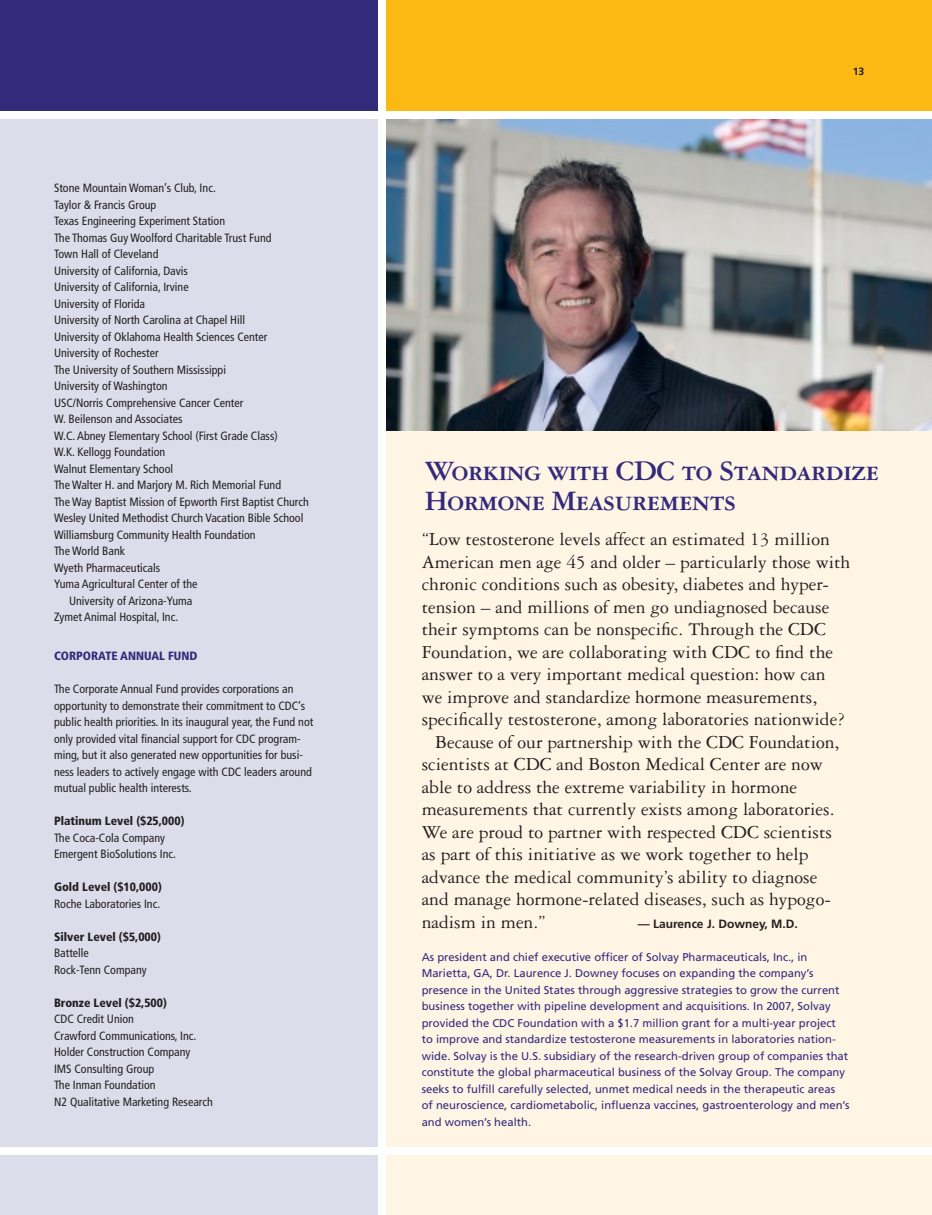
<style>
.page{position:relative;width:932px;height:1215px;background:#fff}
.page>*{position:absolute;margin:0;border:0;box-sizing:border-box;transform-origin:0 0}
.t1{font:700 29.85px/29.8px "Garamond 3 LT Std";letter-spacing:-.015em;color:#342a7b}
.t2{font:19.5px "Garamond 3 LT Std";color:#231f20}
.t3{font:condensed 12px/16.5px "Frutiger LT Std";color:#231f20}
.t4{font:900 condensed 12px "Frutiger LT Std";color:#231f20}
.t5{font:700 12px "Frutiger LT Std";color:#231f20}
.t6{font:900 condensed 12px "Frutiger LT Std";color:#342a7b}
.t7{font:11.25px/16.5px "Frutiger LT Std";color:#342a7b}
.t8{font:700 10.5px "Frutiger LT Std";color:#231f20}
</style>
<div class="page">
<div style="left:0;top:104px;width:453px;height:1111px;background:#dddceb"></div>
<div style="left:0;top:0;width:453px;height:112px;background:#342a7b"></div>
<div style="left:378px;top:0;width:554px;height:112px;background:#fdb913"></div>
<div style="left:378px;top:120px;width:554px;height:1095px;background:#fff5e5"></div>
<img style="left:386px;top:118px;width:545px;height:312px">
<div style="left:0;top:111px;width:932px;height:7px;background:#fff"></div>
<div style="left:0;top:1148px;width:932px;height:7px;background:#fff"></div>
<div style="left:378px;top:0;width:8px;height:1215px;background:#fff"></div>
<p class="t3" style="left:54px;top:180px;width:163px">Stone Mountain Woman’s Club, Inc.</p>
<p class="t3" style="left:54px;top:196px;width:104px">Taylor &amp; Francis Group</p>
<p class="t3" style="left:54px;top:213px;width:173px">Texas Engineering Experiment Station</p>
<p class="t3" style="left:54px;top:229px;width:219px">The Thomas Guy Woolford Charitable Trust Fund</p>
<p class="t3" style="left:54px;top:246px;width:106px">Town Hall of Cleveland</p>
<p class="t3" style="left:54px;top:262px;width:135px">University of California, Davis</p>
<p class="t3" style="left:54px;top:279px;width:136px">University of California, Irvine</p>
<p class="t3" style="left:54px;top:295px;width:93px">University of Florida</p>
<p class="t3" style="left:54px;top:312px;width:193px">University of North Carolina at Chapel Hill</p>
<p class="t3" style="left:54px;top:328px;width:215px">University of Oklahoma Health Sciences Center</p>
<p class="t3" style="left:54px;top:345px;width:106px">University of Rochester</p>
<p class="t3" style="left:54px;top:361px;width:173px">The University of Southern Mississippi</p>
<p class="t3" style="left:54px;top:378px;width:115px">University of Washington</p>
<p class="t3" style="left:54px;top:394px;width:191px">USC/Norris Comprehensive Cancer Center</p>
<p class="t3" style="left:54px;top:411px;width:130px">W. Beilenson and Associates</p>
<p class="t3" style="left:54px;top:427px;width:225px">W.C. Abney Elementary School (First Grade Class)</p>
<p class="t3" style="left:54px;top:444px;width:113px">W.K. Kellogg Foundation</p>
<p class="t3" style="left:54px;top:460px;width:121px">Walnut Elementary School</p>
<p class="t3" style="left:54px;top:477px;width:229px">The Walter H. and Marjory M. Rich Memorial Fund</p>
<p class="t3" style="left:54px;top:493px;width:256px">The Way Baptist Mission of Epworth First Baptist Church</p>
<p class="t3" style="left:54px;top:510px;width:251px">Wesley United Methodist Church Vacation Bible School</p>
<p class="t3" style="left:54px;top:526px;width:203px">Williamsburg Community Health Foundation</p>
<p class="t3" style="left:54px;top:543px;width:73px">The World Bank</p>
<p class="t3" style="left:54px;top:559px;width:108px">Wyeth Pharmaceuticals</p>
<p class="t3" style="left:54px;top:576px;width:145px">Yuma Agricultural Center of the</p>
<p class="t3" style="left:69px;top:592px;width:125px">University of Arizona-Yuma</p>
<p class="t3" style="left:54px;top:609px;width:126px">Zymet Animal Hospital, Inc.</p>
<p class="t6" style="left:54px;top:649px;width:15px">Corporate</p>
<p class="t6" style="left:120px;top:649px;width:77px">Annual Fund</p>
<p class="t3" style="left:54px;top:681px;width:261px">The Corporate Annual Fund provides corporations an opportunity to demonstrate their commitment to CDC’s public health priorities. In its inaugural year, the Fund not only provided vital financial support for CDC program&shy;ming, but it also generated new opportunities for busi&shy;ness leaders to actively engage with CDC leaders around mutual public health interests.</p>
<p class="t4" style="left:54px;top:814px;width:132px">Platinum Level ($25,000)</p>
<p class="t3" style="left:54px;top:829px;width:123px">The Coca-Cola Company<br>Emergent BioSolutions Inc.</p>
<p class="t4" style="left:54px;top:880px;width:109px">Gold Level ($10,000)</p>
<p class="t3" style="left:54px;top:895px;width:108px">Roche Laboratories Inc.</p>
<p class="t4" style="left:54px;top:929px;width:108px">Silver Level ($5,000)</p>
<p class="t3" style="left:54px;top:945px;width:94px">Battelle<br>Rock-Tenn Company</p>
<p class="t4" style="left:54px;top:995px;width:114px">Bronze Level ($2,500)</p>
<p class="t3" style="left:54px;top:1011px;width:160px">CDC Credit Union<br>Crawford Communications, Inc.<br>Holder Construction Company<br>IMS Consulting Group<br>The Inman Foundation<br>N2 Qualitative Marketing Research</p>
<p class="t8" style="left:852px;top:66px;width:12px">13</p>
<h1 class="t1" style="left:424px;top:456px;width:456px">Working with CDC to Standardize<br>Hormone Measurements</h1>
<h2 class="t2" style="left:422px;top:529px;width:409px">“Low testosterone levels affect an estimated 13 million</h2>
<h2 class="t2" style="left:422px;top:551px;width:430px">American men age 45 and older – particularly those with</h2>
<h2 class="t2" style="left:422px;top:574px;width:408px">chronic conditions such as obesity, diabetes and hyper-</h2>
<h2 class="t2" style="left:422px;top:596px;width:409px">tension – and millions of men go undiagnosed because</h2>
<h2 class="t2" style="left:422px;top:619px;width:406px">their symptoms can be nonspecific. Through the CDC</h2>
<h2 class="t2" style="left:422px;top:641px;width:413px">Foundation, we are collaborating with CDC to find the</h2>
<h2 class="t2" style="left:422px;top:664px;width:405px">answer to a very important medical question: how can</h2>
<h2 class="t2" style="left:422px;top:686px;width:397px">we improve and standardize hormone measurements,</h2>
<h2 class="t2" style="left:422px;top:709px;width:424px">specifically testosterone, among laboratories nationwide?</h2>
<h2 class="t2" style="left:435px;top:731px;width:406px">Because of our partnership with the CDC Foundation,</h2>
<h2 class="t2" style="left:422px;top:754px;width:402px">scientists at CDC and Boston Medical Center are now</h2>
<h2 class="t2" style="left:422px;top:776px;width:377px">able to address the extreme variability in hormone</h2>
<h2 class="t2" style="left:422px;top:799px;width:414px">measurements that currently exists among laboratories.</h2>
<h2 class="t2" style="left:422px;top:821px;width:412px">We are proud to partner with respected CDC scientists</h2>
<h2 class="t2" style="left:422px;top:844px;width:387px">as part of this initiative as we work together to help</h2>
<h2 class="t2" style="left:422px;top:866px;width:397px">advance the medical community’s ability to diagnose</h2>
<h2 class="t2" style="left:422px;top:889px;width:410px">and manage hormone-related diseases, such as hypogo-</h2>
<h2 class="t2" style="left:422px;top:911px;width:126px">nadism in men.”</h2>
<p class="t5" style="left:638px;top:916px;width:162px">— Laurence J. Downey, M.D.</p>
<p class="t7" style="left:422px;top:948px;width:429px">As president and chief executive officer of Solvay Pharmaceuticals, Inc., in Marietta, GA, Dr. Laurence J. Downey focuses on expanding the company’s presence in the United States through aggressive strategies to grow the current business together with pipeline development and acquisitions. In 2007, Solvay provided the CDC Foundation with a $1.7 million grant for a multi-year project to improve and standardize testosterone measurements in laboratories nation&shy;wide. Solvay is the U.S. subsidiary of the research-driven group of companies that constitute the global pharmaceutical business of the Solvay Group. The company seeks to fulfill carefully selected, unmet medical needs in the therapeutic areas<br>of neuroscience, cardiometabolic, influenza vaccines, gastroenterology and men’s and women’s health.</p>
</div>
